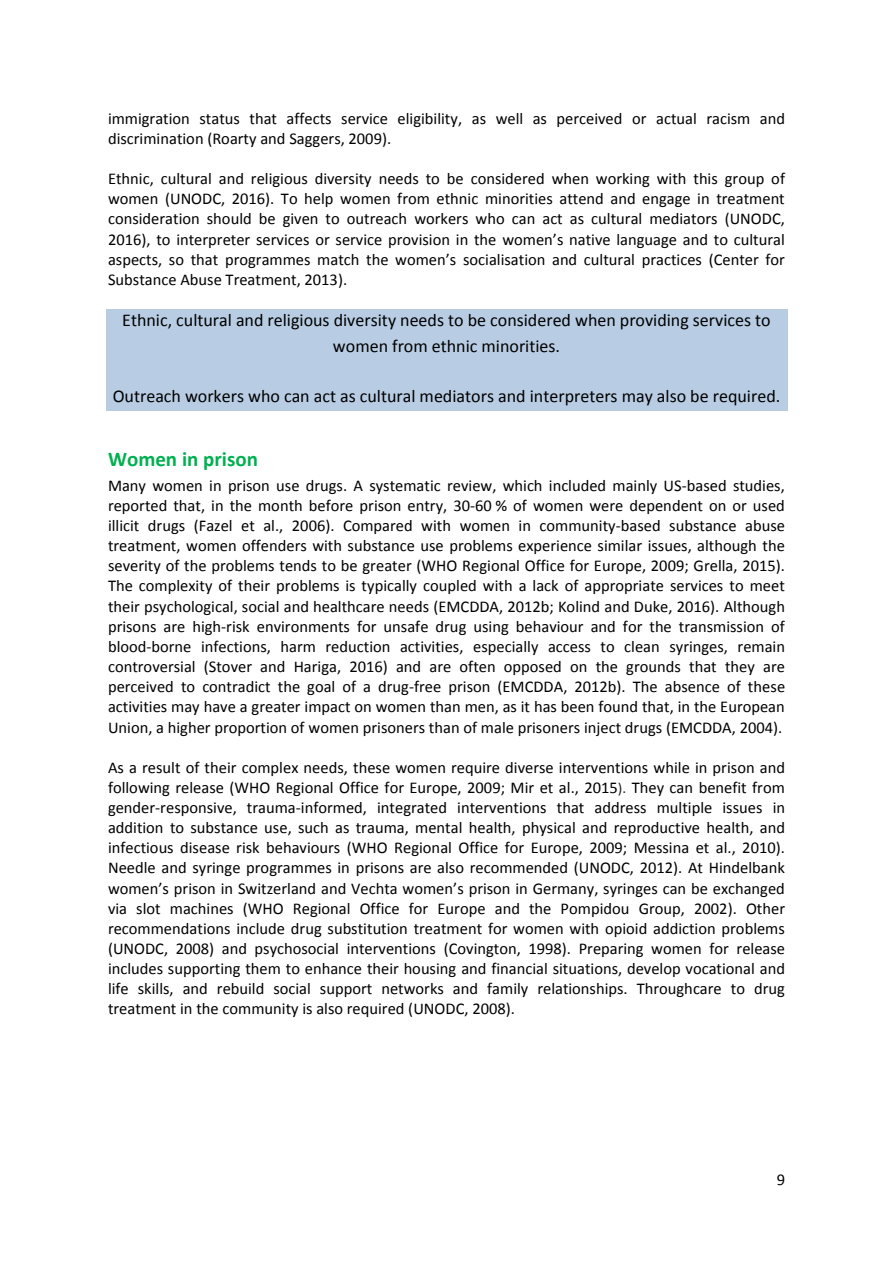
<style>
.page{position:relative;width:893px;height:1263px;background:#fff}
.page>*{position:absolute;margin:0;border:0;box-sizing:border-box;transform-origin:0 0}
.t1{font:700 21px "Calibri";color:#00b050}
.t2{font:18px/25.3px "Calibri";color:#000;text-align:center}
.t3{font:16.5px/20.1px "Calibri";color:#000;text-align:justify}
.s1{font-size:15px;color:#222}
</style>
<div class="page">
<div style="left:106px;top:309px;width:681px;height:26px;background:#b8cce3"></div>
<div style="left:106px;top:335px;width:681px;height:25px;background:#b8cce3"></div>
<div style="left:106px;top:360px;width:681px;height:25px;background:#b8cce3"></div>
<div style="left:106px;top:385px;width:681px;height:25px;background:#b8cce3"></div>
<p class="t3" style="left:108px;top:109px;width:679px">immigration status that affects service eligibility, as well as perceived or actual racism and discrimination (Roarty and Saggers, 2009).</p>
<p class="t3" style="left:108px;top:170px;width:678px">Ethnic, cultural and religious diversity needs to be considered when working with this group of women (UNODC, 2016). To help women from ethnic minorities attend and engage in treatment consideration should be given to outreach workers who can act as cultural mediators (UNODC, 2016), to interpreter services or service provision in the women’s native language and to cultural aspects, so that programmes match the women’s socialisation and cultural practices (Center for Substance Abuse Treatment, 2013).</p>
<p class="t2" style="left:122px;top:309px;width:650px">Ethnic, cultural and religious diversity needs to be considered when providing services to women from ethnic minorities.</p>
<p class="t2" style="left:113px;top:385px;width:669px">Outreach workers who can act as cultural mediators and interpreters may also be required.</p>
<p class="t1" style="left:108px;top:451px;width:152px">Women in prison</p>
<p class="t3" style="left:108px;top:476px;width:679px">Many women in prison use drugs. A systematic review, which included mainly US-based studies, reported that, in the month before prison entry, 30-60 % of women were dependent on or used illicit drugs (Fazel et al., 2006). Compared with women in community-based substance abuse treatment, women offenders with substance use problems experience similar issues, although the severity of the problems tends to be greater (WHO Regional Office for Europe, 2009; Grella, 2015).<br>The complexity of their problems is typically coupled with a lack of appropriate services to meet their psychological, social and healthcare needs (EMCDDA, 2012b; Kolind and Duke, 2016). Although prisons are high-risk environments for unsafe drug using behaviour and for the transmission of blood-borne infections, harm reduction activities, especially access to clean syringes, remain controversial (Stover and Hariga, 2016) and are often opposed on the grounds that they are perceived to contradict the goal of a drug-free prison (EMCDDA, 2012b). The absence of these activities may have a greater impact on women than men, as it has been found that, in the European Union, a higher proportion of women prisoners than of male prisoners inject drugs (EMCDDA, 2004).</p>
<p class="t3" style="left:108px;top:758px;width:678px">As a result of their complex needs, these women require diverse interventions while in prison and following release (WHO Regional Office for Europe, 2009; Mir et al., 2015<span class="s1">).</span> They can benefit from gender-responsive, trauma-informed, integrated interventions that address multiple issues in addition to substance use, such as trauma, mental health, physical and reproductive health, and infectious disease risk behaviours (WHO Regional Office for Europe, 2009; Messina et al., 2010).<br>Needle and syringe programmes in prisons are also recommended (UNODC, 2012). At Hindelbank women’s prison in Switzerland and Vechta women’s prison in Germany, syringes can be exchanged via slot machines (WHO Regional Office for Europe and the Pompidou Group, 2002). Other recommendations include drug substitution treatment for women with opioid addiction problems (UNODC, 2008) and psychosocial interventions (Covington, 1998). Preparing women for release includes supporting them to enhance their housing and financial situations, develop vocational and life skills, and rebuild social support networks and family relationships. Throughcare to drug treatment in the community is also required (UNODC, 2008).</p>
<p class="t3" style="left:777px;top:1171px;width:10px">9</p>
</div>
